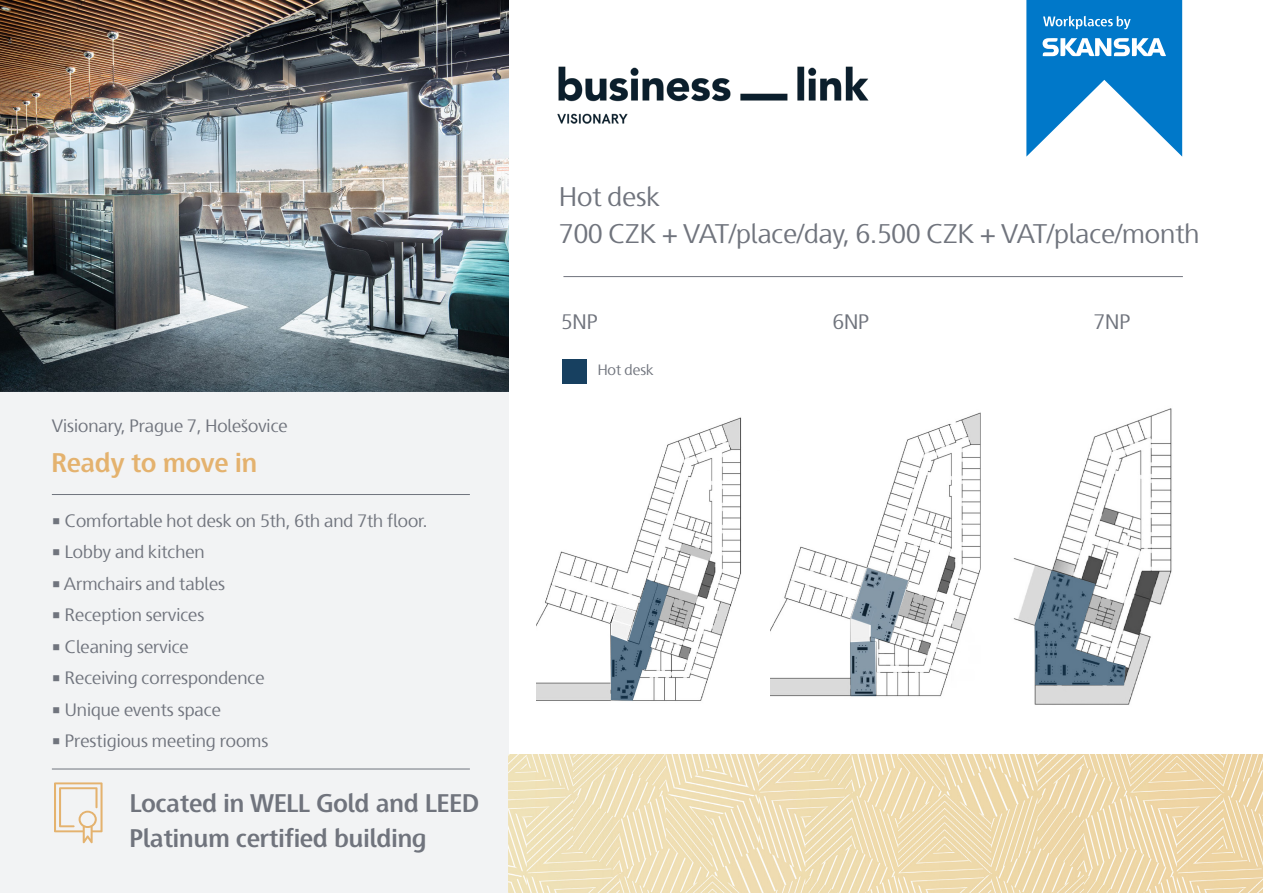
<style>
.page{position:relative;width:1263px;height:893px;background:#fff}
.page>*{position:absolute;margin:0;border:0;box-sizing:border-box;transform-origin:0 0}
.t1{font:27px "Skanska Sans Pro";color:#70747d}
.t2{font:700 27px "Skanska Sans Pro";color:#e4b26e}
.t3{font:700 25.5px "Skanska Sans Pro";color:#70747d}
.t4{font:21px "Skanska Sans Pro";color:#70747d}
.t5{font:18px "Skanska Sans Pro";color:#70747d}
.t6{font:15px "Skanska Sans Pro";color:#70747d}
</style>
<div class="page">
<img style="left:1013px;top:408px;width:159px;height:297px">
<img style="left:0;top:0;width:508px;height:391px">
<svg style="left:1026px;top:0;width:156px;height:157px"></svg>
<hr style="left:563px;top:276px;width:620px;height:1px;background:#70747d">
<div style="left:0;top:391px;width:508px;height:502px;background:#f2f3f4"></div>
<hr style="left:52px;top:494px;width:418px;height:1px;background:#70747d">
<hr style="left:52px;top:769px;width:418px;height:1px;background:#70747d">
<div style="left:562px;top:359px;width:25px;height:25px;background:#174060"></div>
<img style="left:537px;top:417px;width:205px;height:284px">
<img style="left:771px;top:412px;width:209px;height:285px">
<img style="left:557px;top:66px;width:312px;height:58px">
<svg style="left:54px;top:782px;width:49px;height:61px"></svg>
<img style="left:508px;top:755px;width:755px;height:138px">
<p class="t5" style="left:52px;top:415px;width:237px">Visionary, Prague 7, Holešovice</p>
<p class="t2" style="left:52px;top:447px;width:207px">Ready to move in</p>
<p class="t5" style="left:52px;top:510px;width:377px">• Comfortable hot desk on 5th, 6th and 7th floor.</p>
<p class="t5" style="left:52px;top:542px;width:154px">• Lobby and kitchen</p>
<p class="t5" style="left:52px;top:573px;width:175px">• Armchairs and tables</p>
<p class="t5" style="left:52px;top:605px;width:154px">• Reception services</p>
<p class="t5" style="left:52px;top:636px;width:138px">• Cleaning service</p>
<p class="t5" style="left:52px;top:668px;width:214px">• Receiving correspondence</p>
<p class="t5" style="left:52px;top:699px;width:171px">• Unique events space</p>
<p class="t5" style="left:52px;top:731px;width:218px">• Prestigious meeting rooms</p>
<p class="t3" style="left:130px;top:789px;width:351px">Located in WELL Gold and LEED</p>
<p class="t3" style="left:130px;top:823px;width:298px">Platinum certified building</p>
<p class="t1" style="left:559px;top:181px;width:102px">Hot desk</p>
<p class="t1" style="left:559px;top:218px;width:642px">700 CZK + VAT/place/day, 6.500 CZK + VAT/place/month</p>
<p class="t4" style="left:561px;top:310px;width:38px">5NP</p>
<p class="t4" style="left:833px;top:310px;width:38px">6NP</p>
<p class="t4" style="left:1094px;top:310px;width:38px">7NP</p>
<p class="t6" style="left:598px;top:361px;width:57px">Hot desk</p>
</div>
